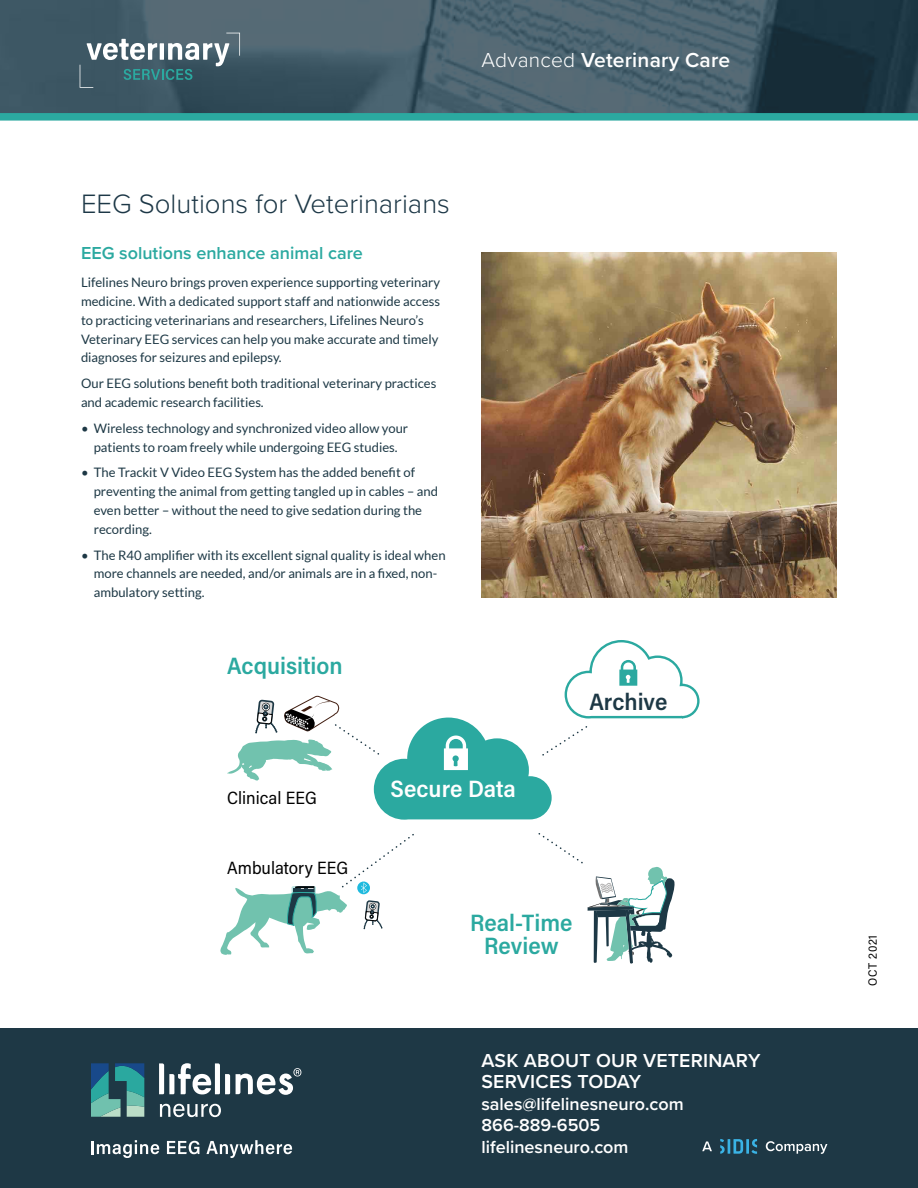
<style>
.page{position:relative;width:918px;height:1188px;background:#fff}
.page>*{position:absolute;margin:0;border:0;box-sizing:border-box;transform-origin:0 0}
.running_head{font:300 27.6px "Proxima Nova";color:#1d3847}
.t1{font:600 23.7px/23.7px "Acumin Pro Semi Cond";color:#2ba9a0;text-align:center}
.t2{font:600 23.7px "Acumin Pro Semi Cond";letter-spacing:-.005em;color:#fff}
.t3{font:600 23.7px "Acumin Pro Semi Cond";color:#1d3845}
.Standfirst{font:600 21px "Proxima Nova";letter-spacing:.01em;color:#fff}
.Standfirst-2{font:600 19.5px/21px "Proxima Nova";letter-spacing:.01em;color:#fff}
.sub{font:600 18px "Proxima Nova";color:#fff}
.sub-2{font:600 18px "Proxima Nova";color:#2ba9a0}
.t4{font:17.7px "Acumin Pro Semi Cond";color:#000}
.bullets1{font:13.05px/18.9px "Lato";color:#1d3845}
.body{font:13.05px/18.9px "Lato";color:#1d3845}
.t5{font:12px "Acumin Pro Semi Cond";letter-spacing:.06em;color:#000}
.s1{font-weight:300}
</style>
<div class="page">
<img style="left:482px;top:253px;width:355px;height:344px">
<svg style="left:538px;top:833px;width:137px;height:131px"></svg>
<svg style="left:220px;top:834px;width:194px;height:121px"></svg>
<svg style="left:227px;top:640px;width:473px;height:180px"></svg>
<svg style="left:0;top:0;width:918px;height:121px;background:#3e5d68"></svg>
<svg style="left:80px;top:33px;width:160px;height:55px;background:#5b747e"></svg>
<div style="left:0;top:1028px;width:918px;height:160px;background:#1e3845"></div>
<svg style="left:160px;top:1104px;width:61px;height:13px"></svg>
<svg style="left:159px;top:1063px;width:71px;height:31px"></svg>
<svg style="left:91px;top:1063px;width:53px;height:54px"></svg>
<svg style="left:236px;top:1068px;width:65px;height:27px"></svg>
<svg style="left:92px;top:1140px;width:67px;height:18px"></svg>
<svg style="left:167px;top:1141px;width:32px;height:13px"></svg>
<svg style="left:206px;top:1140px;width:86px;height:18px"></svg>
<svg style="left:702px;top:1142px;width:10px;height:9px"></svg>
<svg style="left:766px;top:1141px;width:61px;height:13px"></svg>
<svg style="left:720px;top:1139px;width:37px;height:15px"></svg>
<p class="Standfirst" style="left:482px;top:44px;width:250px"><span class="s1">Advanced</span> Veterinary Care</p>
<p class="running_head" style="left:81px;top:183px;width:370px">EEG Solutions for Veterinarians</p>
<p class="sub-2" style="left:81px;top:240px;width:283px">EEG solutions enhance animal care</p>
<p class="body" style="left:81px;top:273px;width:361px">Lifelines Neuro brings proven experience supporting veterinary medicine. With a dedicated support staff and nationwide access to practicing veterinarians and researchers, Lifelines Neuro’s Veterinary EEG services can help you make accurate and timely diagnoses for seizures and epilepsy.</p>
<p class="body" style="left:81px;top:374px;width:357px">Our EEG solutions benefit both traditional veterinary practices and academic research facilities.</p>
<p class="bullets1" style="left:81px;top:418px;width:329px;text-align:center">• Wireless technology and synchronized video allow your patients to roam freely while undergoing EEG studies.</p>
<p class="bullets1" style="left:94px;top:463px;width:346px;text-indent:-13px">• The Trackit V Video EEG System has the added benefit of preventing the animal from getting tangled up in cables – and even better – without the need to give sedation during the recording.</p>
<p class="bullets1" style="left:94px;top:545px;width:353px;text-indent:-13px">• The R40 amplifier with its excellent signal quality is ideal when more channels are needed, and/or animals are in a fixed, non&shy;ambulatory setting.</p>
<p class="t1" style="left:227px;top:653px;width:117px">Acquisition</p>
<p class="t3" style="left:589px;top:685px;width:80px">Archive</p>
<p class="t4" style="left:227px;top:786px;width:91px">Clinical EEG</p>
<p class="t4" style="left:227px;top:856px;width:123px">Ambulatory EEG</p>
<p class="t2" style="left:391px;top:773px;width:127px">Secure Data</p>
<p class="t1" style="left:470px;top:910px;width:104px">Real-Time<br>Review</p>
<p class="Standfirst-2" style="left:482px;top:1049px;width:280px">ASK ABOUT OUR VETERINARY<br>SERVICES TODAY</p>
<p class="sub" style="left:482px;top:1090px;width:204px">sales@lifelinesneuro.com</p>
<p class="sub" style="left:482px;top:1112px;width:120px">866-889-6505</p>
<p class="sub" style="left:482px;top:1134px;width:149px">lifelinesneuro.com</p>
<p class="t5" style="left:864px;top:986px;width:53px;rotate:-90deg">OCT 2021</p>
</div>
